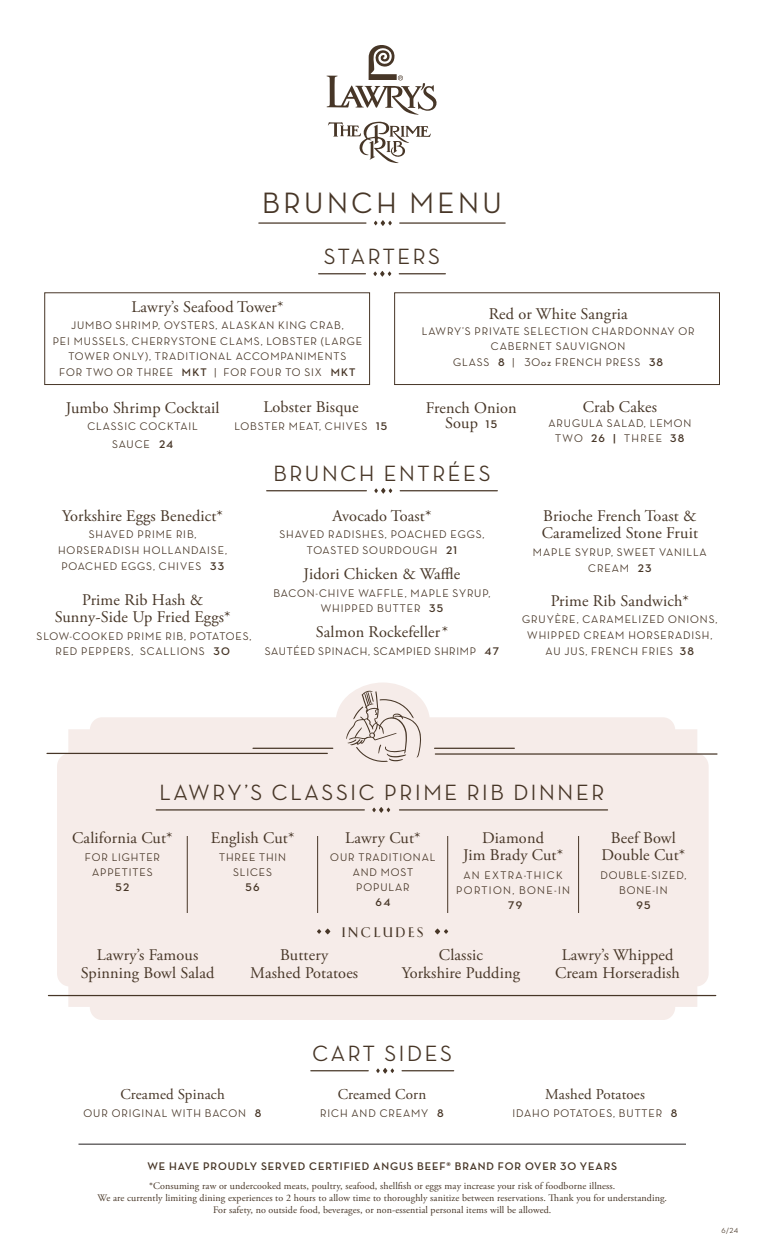
<style>
.page{position:relative;width:765px;height:1260px;background:#fff}
.page>*{position:absolute;margin:0;border:0;box-sizing:border-box;transform-origin:0 0}
.Section_Head{font:500 30px "Neutraface Display";letter-spacing:.12em;color:#473627}
.Section_Head-2{font:500 22.5px "Neutraface Display";letter-spacing:.12em;color:#473627}
.Menu_Item{font:16.25px/17.5px "Adobe Garamond Pro";letter-spacing:.01em;color:#473627;text-align:center}
.Item_Description{font:15px "Adobe Garamond Pro";letter-spacing:.01em;color:#473627}
.Sub-Section_Head{font:700 13.75px "Shango";letter-spacing:.19em;color:#473627}
.Menu_Item-2{font:500 11.25px/15.6px "Neutraface Display";letter-spacing:.08em;color:#473627;text-align:center}
.Item_Description-2{font:500 11.25px/15px "Neutraface Display";letter-spacing:.08em;color:#473627;text-align:center}
.Section_Description{font:700 11.25px "Neutraface Display";letter-spacing:.08em;color:#473627}
.Menu_Item-3{font:500 11.25px "Neutraface Display";letter-spacing:.06em;color:#473627}
.Item_Description-3{font:500 11.25px/15px "Neutraface Display";letter-spacing:.12em;color:#473627;text-align:center}
.Copywrite_Info{font:10px/11.9px "Adobe Garamond Pro";letter-spacing:.01em;color:#473627;text-align:center}
.t1{font:500 7.5px "Neutraface Display";color:#473627}
.s1{font-weight:700}
.s2{font-size:12.5px}
.s3{font-family:"Neutraface Display";font-weight:700;font-size:11.25px}
</style>
<div class="page">
<div style="left:394px;top:292px;width:326px;height:93px;border:1px solid #473627"></div>
<svg style="left:57px;top:682px;width:652px;height:338px;background:#f6edeb"></svg>
<hr style="left:48px;top:995px;width:668px;height:1px;background:#473627">
<hr style="left:435px;top:748px;width:79px;height:1px;background:#473627">
<hr style="left:253px;top:748px;width:80px;height:1px;background:#473627">
<svg style="left:346px;top:691px;width:75px;height:71px;background:#e1d6d1"></svg>
<hr style="left:47px;top:753px;width:280px;height:1px;background:#473627">
<hr style="left:435px;top:753px;width:282px;height:2px;background:#473627">
<hr style="left:317px;top:836px;width:1px;height:77px;background:#473627">
<hr style="left:447px;top:836px;width:1px;height:77px;background:#473627">
<hr style="left:578px;top:836px;width:1px;height:77px;background:#473627">
<hr style="left:187px;top:836px;width:1px;height:77px;background:#473627">
<hr style="left:319px;top:273px;width:46px;height:1px;background:#473627">
<hr style="left:399px;top:273px;width:46px;height:1px;background:#473627">
<svg style="left:373px;top:271px;width:18px;height:6px"></svg>
<svg style="left:435px;top:929px;width:13px;height:5px"></svg>
<svg style="left:317px;top:929px;width:13px;height:5px"></svg>
<hr style="left:156px;top:809px;width:208px;height:2px;background:#473627">
<hr style="left:400px;top:809px;width:208px;height:2px;background:#473627">
<svg style="left:372px;top:807px;width:18px;height:6px"></svg>
<hr style="left:311px;top:1070px;width:57px;height:1px;background:#473627">
<hr style="left:402px;top:1070px;width:52px;height:1px;background:#473627">
<svg style="left:376px;top:1068px;width:18px;height:6px"></svg>
<svg style="left:328px;top:122px;width:103px;height:41px"></svg>
<svg style="left:327px;top:45px;width:110px;height:70px"></svg>
<hr style="left:259px;top:222px;width:107px;height:2px;background:#473627">
<hr style="left:400px;top:222px;width:105px;height:2px;background:#473627">
<svg style="left:374px;top:220px;width:18px;height:6px"></svg>
<hr style="left:267px;top:490px;width:99px;height:1px;background:#473627">
<hr style="left:400px;top:490px;width:97px;height:1px;background:#473627">
<svg style="left:374px;top:488px;width:18px;height:6px"></svg>
<hr style="left:79px;top:1144px;width:607px;height:1px;background:#231f20">
<div style="left:44px;top:292px;width:326px;height:93px;border:1px solid #473627"></div>
<p class="Section_Head" style="left:262px;top:187px;width:241px">BRUNCH MENU</p>
<p class="Section_Head-2" style="left:324px;top:244px;width:118px">STARTERS</p>
<p class="Menu_Item" style="left:131px;top:298px;width:154px">Lawry’s Seafood Tower*</p>
<p class="Menu_Item-2" style="left:53px;top:318px;width:311px">JUMBO SHRIMP, OYSTERS, ALASKAN KING CRAB,<br>PEI MUSSELS, CHERRYSTONE CLAMS, LOBSTER (LARGE TOWER ONLY), TRADITIONAL ACCOMPANIMENTS<br>FOR TWO OR THREE <span class="s1">MKT</span> | FOR FOUR TO SIX <span class="s1">MKT</span></p>
<p class="Menu_Item" style="left:66px;top:399px;width:155px">Jumbo Shrimp Cocktail</p>
<p class="Menu_Item-2" style="left:87px;top:418px;width:112px;line-height:17.5px">CLASSIC COCKTAIL<br>SAUCE <span class="s1">24</span></p>
<p class="Menu_Item" style="left:263px;top:399px;width:97px">Lobster Bisque</p>
<p class="Menu_Item-2" style="left:235px;top:418px;width:154px">LOBSTER MEAT, CHIVES <span class="s1">15</span></p>
<p class="Menu_Item" style="left:489px;top:306px;width:141px">Red or White Sangria</p>
<p class="Menu_Item-2" style="left:422px;top:323px;width:274px">LAWRY’S PRIVATE SELECTION CHARDONNAY OR<br>CABERNET SAUVIGNON<br>GLASS <span class="s1">8</span> | 30<span class="s2">oz</span> FRENCH PRESS <span class="s1">38</span></p>
<p class="Menu_Item" style="left:426px;top:400px;width:93px;line-height:15px">French Onion<br>Soup <span class="s3">15</span></p>
<p class="Menu_Item" style="left:583px;top:399px;width:76px">Crab Cakes</p>
<p class="Menu_Item-2" style="left:548px;top:416px;width:144px;line-height:15px">ARUGULA SALAD, LEMON<br>TWO <span class="s1">26 |</span> THREE <span class="s1">38</span></p>
<p class="Menu_Item" style="left:62px;top:508px;width:162px">Yorkshire Eggs Benedict*</p>
<p class="Menu_Item-2" style="left:58px;top:527px;width:170px">SHAVED PRIME RIB,<br>HORSERADISH HOLLANDAISE,<br>POACHED EGGS, CHIVES <span class="s1">33</span></p>
<p class="Menu_Item" style="left:55px;top:591px;width:177px">Prime Rib Hash &amp;<br>Sunny-Side Up Fried Eggs*</p>
<p class="Menu_Item-2" style="left:37px;top:628px;width:216px">SLOW-COOKED PRIME RIB, POTATOES,<br>RED PEPPERS, SCALLIONS <span class="s1">30</span></p>
<p class="Section_Head-2" style="left:273px;top:461px;width:219px">BRUNCH ENTRÉES</p>
<p class="Menu_Item" style="left:333px;top:508px;width:100px">Avocado Toast*</p>
<p class="Menu_Item-2" style="left:279px;top:527px;width:207px">SHAVED RADISHES, POACHED EGGS,<br>TOASTED SOURDOUGH <span class="s1">21</span></p>
<p class="Menu_Item" style="left:304px;top:566px;width:158px">Jidori Chicken &amp; Waffle</p>
<p class="Menu_Item-2" style="left:273px;top:585px;width:219px">BACON-CHIVE WAFFLE, MAPLE SYRUP,<br>WHIPPED BUTTER <span class="s1">35</span></p>
<p class="Menu_Item" style="left:316px;top:624px;width:134px">Salmon Rockefeller*</p>
<p class="Menu_Item-3" style="left:265px;top:645px;width:236px">SAUTÉED SPINACH, SCAMPIED SHRIMP <span class="s1">47</span></p>
<p class="Menu_Item" style="left:542px;top:508px;width:158px;text-align:left">Brioche French Toast &amp;<br>Caramelized Stone Fruit</p>
<p class="Menu_Item-2" style="left:533px;top:544px;width:175px">MAPLE SYRUP, SWEET VANILLA<br>CREAM <span class="s1">23</span></p>
<p class="Menu_Item" style="left:551px;top:593px;width:140px">Prime Rib Sandwich*</p>
<p class="Menu_Item-2" style="left:522px;top:612px;width:197px">GRUYÈRE, CARAMELIZED ONIONS,<br>WHIPPED CREAM HORSERADISH,<br>AU JUS, FRENCH FRIES <span class="s1">38</span></p>
<p class="Section_Head-2" style="left:160px;top:780px;width:446px">LAWRY’S CLASSIC PRIME RIB DINNER</p>
<p class="Menu_Item" style="left:72px;top:829px;width:102px">California Cut*</p>
<p class="Item_Description-2" style="left:85px;top:850px;width:77px">FOR LIGHTER<br>APPETITES<br><span class="s1">52</span></p>
<p class="Menu_Item" style="left:211px;top:829px;width:85px">English Cut*</p>
<p class="Item_Description-2" style="left:219px;top:850px;width:69px">THREE THIN<br>SLICES<br><span class="s1">56</span></p>
<p class="Menu_Item" style="left:463px;top:829px;width:102px">Diamond<br>Jim Brady Cut*</p>
<p class="Item_Description-3" style="left:456px;top:868px;width:115px">AN EXTRA-THICK<br>PORTION, BONE-IN<br><span class="s1">79</span></p>
<p class="Menu_Item" style="left:602px;top:829px;width:85px">Beef Bowl<br>Double Cut*</p>
<p class="Item_Description-2" style="left:600px;top:868px;width:87px">DOUBLE-SIZED,<br>BONE-IN<br><span class="s1">95</span></p>
<p class="Menu_Item" style="left:345px;top:829px;width:77px">Lawry Cut*</p>
<p class="Item_Description-2" style="left:330px;top:850px;width:107px">OUR TRADITIONAL<br>AND MOST<br>POPULAR<br><span class="s1">64</span></p>
<p class="Sub-Section_Head" style="left:342px;top:923px;width:83px">INCLUDES</p>
<p class="Menu_Item" style="left:81px;top:947px;width:135px">Lawry’s Famous<br>Spinning Bowl Salad</p>
<p class="Menu_Item" style="left:250px;top:947px;width:109px">Buttery<br>Mashed Potatoes</p>
<p class="Menu_Item" style="left:402px;top:947px;width:120px">Classic<br>Yorkshire Pudding</p>
<p class="Menu_Item" style="left:555px;top:947px;width:126px">Lawry’s Whipped<br>Cream Horseradish</p>
<p class="Item_Description" style="left:120px;top:1086px;width:106px">Creamed Spinach</p>
<p class="Item_Description-2" style="left:84px;top:1106px;width:179px">OUR ORIGINAL WITH BACON <span class="s1">8</span></p>
<p class="Section_Head-2" style="left:312px;top:1041px;width:141px">CART SIDES</p>
<p class="Item_Description" style="left:338px;top:1086px;width:90px">Creamed Corn</p>
<p class="Item_Description-2" style="left:320px;top:1106px;width:125px">RICH AND CREAMY <span class="s1">8</span></p>
<p class="Item_Description" style="left:545px;top:1086px;width:101px">Mashed Potatoes</p>
<p class="Item_Description-2" style="left:513px;top:1106px;width:166px">IDAHO POTATOES, BUTTER <span class="s1">8</span></p>
<p class="Section_Description" style="left:147px;top:1160px;width:471px">WE HAVE PROUDLY SERVED CERTIFIED ANGUS BEEF® BRAND FOR OVER 30 YEARS</p>
<p class="Copywrite_Info" style="left:97px;top:1181px;width:571px">*Consuming raw or undercooked meats, poultry, seafood, shellfish or eggs may increase your risk of foodborne illness.<br>We are currently limiting dining experiences to 2 hours to allow time to thoroughly sanitize between reservations. Thank you for understanding.<br>For safety, no outside food, beverages, or non-essential personal items will be allowed.</p>
<p class="t1" style="left:722px;top:1227px;width:18px">6/24</p>
</div>
